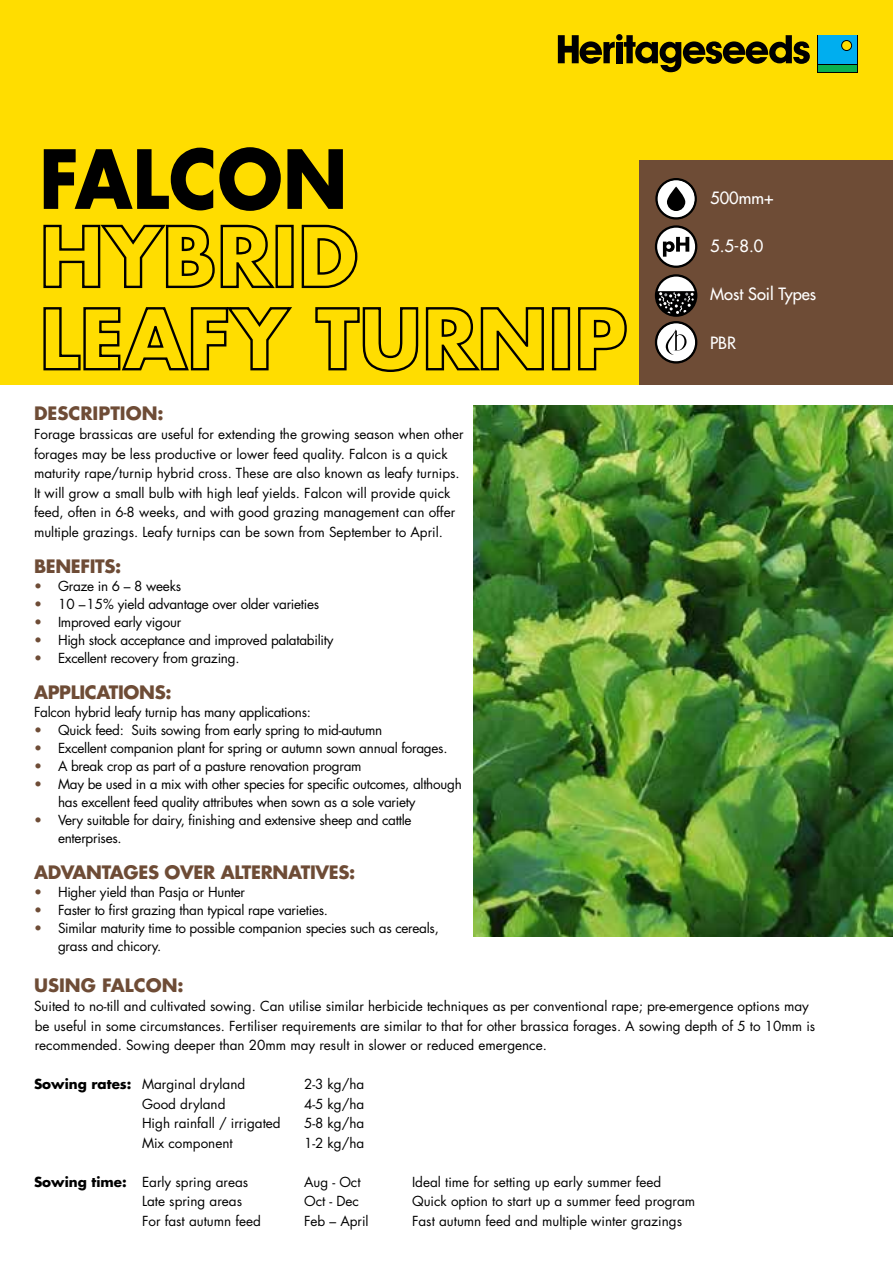
<style>
.page{position:relative;width:893px;height:1263px;background:#fff}
.page>*{position:absolute;margin:0;border:0;box-sizing:border-box;transform-origin:0 0}
.t1{font:700 79.2px "Futura Std";color:#000;scale:.93 1}
.t2{font:700 18px "Futura Std";letter-spacing:-.02em;color:#6e4c36}
.t3{font:700 18px "Futura Std";color:#6e4c36}
.t4{font:500 16.5px "Futura Std";color:#fff}
.t5{font:13.5px/19.5px "Futura Std";color:#000}
.t6{font:13.5px/18px "Futura Std";letter-spacing:-.02em;color:#000}
.s1{color:#6e4c36}
.s2{font-weight:700}
</style>
<div class="page">
<div style="left:0;top:0;width:893px;height:385px;background:#fd0"></div>
<div style="left:639px;top:161px;width:254px;height:224px;background:#6e4c36"></div>
<svg style="left:558px;top:35px;width:57px;height:29px"></svg>
<div style="left:616px;top:42px;width:6px;height:21px;background:#000"></div>
<svg style="left:624px;top:35px;width:186px;height:37px"></svg>
<div style="left:817px;top:35px;width:41px;height:37px;background:#000"></div>
<div style="left:818px;top:65px;width:39px;height:6px;background:#0bb14e"></div>
<div style="left:818px;top:36px;width:39px;height:28px;background:#00aeef"></div>
<svg style="left:841px;top:40px;width:11px;height:11px"></svg>
<div style="left:842px;top:41px;width:9px;height:9px;background:#fd0;border-radius:50%"></div>
<div style="left:616px;top:34px;width:6px;height:7px;background:#000;border-radius:50%"></div>
<svg style="left:656px;top:227px;width:40px;height:40px"></svg>
<div style="left:655px;top:225px;width:42px;height:43px;border:2px solid #000;border-radius:50%"></div>
<svg style="left:663px;top:237px;width:26px;height:20px"></svg>
<svg style="left:657px;top:179px;width:39px;height:39px"></svg>
<div style="left:655px;top:178px;width:42px;height:42px;border:2px solid #000;border-radius:50%"></div>
<svg style="left:667px;top:187px;width:18px;height:24px"></svg>
<div style="left:656px;top:275px;width:40px;height:41px;background:#fff;border-radius:50%"></div>
<div style="left:655px;top:274px;width:42px;height:43px;border:2px solid #000;border-radius:50%"></div>
<svg style="left:656px;top:291px;width:40px;height:25px"></svg>
<svg style="left:656px;top:322px;width:40px;height:40px"></svg>
<div style="left:655px;top:321px;width:42px;height:43px;border:2px solid #000;border-radius:50%"></div>
<svg style="left:666px;top:329px;width:20px;height:27px"></svg>
<svg style="left:43px;top:224px;width:234px;height:65px"></svg>
<div style="left:275px;top:225px;width:19px;height:63px;border:2px solid #000"></div>
<svg style="left:301px;top:224px;width:57px;height:65px"></svg>
<svg style="left:43px;top:307px;width:249px;height:64px"></svg>
<svg style="left:315px;top:307px;width:229px;height:65px"></svg>
<div style="left:552px;top:307px;width:18px;height:63px;border:2px solid #000"></div>
<svg style="left:578px;top:307px;width:49px;height:64px"></svg>
<img style="left:473px;top:405px;width:420px;height:531px">
<h1 class="t1" style="left:39px;top:126px;width:333px">FALCON</h1>
<h2 class="t3" style="left:34px;top:401px;width:131px">DESCRIPTION:</h2>
<p class="t5" style="left:34px;top:425px;width:431px">Forage brassicas are useful for extending the growing season when other forages may be less productive or lower feed quality. Falcon is a quick maturity rape/turnip hybrid cross. These are also known as leafy turnips.<br>It will grow a small bulb with high leaf yields. Falcon will provide quick feed, often in 6-8 weeks, and with good grazing management can offer multiple grazings. Leafy turnips can be sown from September to April.</p>
<h2 class="t2" style="left:34px;top:554px;width:89px">BENEFITS:</h2>
<p class="t6" style="left:34px;top:577px;width:149px"><span class="s1">•</span> Graze in 6 – 8 weeks</p>
<p class="t6" style="left:34px;top:595px;width:287px"><span class="s1">•</span> 10 –15% yield advantage over older varieties</p>
<p class="t6" style="left:34px;top:613px;width:149px"><span class="s1">•</span> Improved early vigour</p>
<p class="t6" style="left:34px;top:631px;width:301px"><span class="s1">•</span> High stock acceptance and improved palatability</p>
<p class="t6" style="left:34px;top:649px;width:207px"><span class="s1">•</span> Excellent recovery from grazing.</p>
<h2 class="t2" style="left:34px;top:680px;width:139px">APPLICATIONS:</h2>
<p class="t6" style="left:34px;top:703px;width:278px">Falcon hybrid leafy turnip has many applications:</p>
<p class="t6" style="left:34px;top:721px;width:350px"><span class="s1">•</span> Quick feed: Suits sowing from early spring to mid-autumn</p>
<p class="t6" style="left:34px;top:739px;width:415px"><span class="s1">•</span> Excellent companion plant for spring or autumn sown annual forages.</p>
<p class="t6" style="left:34px;top:757px;width:329px"><span class="s1">•</span> A break crop as part of a pasture renovation program</p>
<p class="t6" style="left:58px;top:775px;width:405px;text-indent:-24px"><span class="s1">•</span> May be used in a mix with other species for specific outcomes, although has excellent feed quality attributes when sown as a sole variety</p>
<p class="t6" style="left:58px;top:811px;width:355px;text-indent:-24px"><span class="s1">•</span> Very suitable for dairy, finishing and extensive sheep and cattle enterprises.</p>
<h2 class="t2" style="left:34px;top:860px;width:323px">ADVANTAGES OVER ALTERNATIVES:</h2>
<p class="t6" style="left:34px;top:883px;width:213px"><span class="s1">•</span> Higher yield than Pasja or Hunter</p>
<p class="t6" style="left:34px;top:901px;width:296px"><span class="s1">•</span> Faster to first grazing than typical rape varieties.</p>
<p class="t6" style="left:58px;top:919px;width:382px;text-indent:-24px"><span class="s1">•</span> Similar maturity time to possible companion species such as cereals, grass and chicory.</p>
<p class="t4" style="left:710px;top:187px;width:65px">500mm+</p>
<p class="t4" style="left:710px;top:236px;width:55px">5.5-8.0</p>
<p class="t4" style="left:710px;top:284px;width:108px">Most Soil Types</p>
<p class="t4" style="left:710px;top:332px;width:27px">PBR</p>
<h2 class="t3" style="left:34px;top:973px;width:151px">USING FALCON:</h2>
<p class="t5" style="left:34px;top:997px;width:783px">Suited to no-till and cultivated sowing. Can utilise similar herbicide techniques as per conventional rape; pre-emergence options may be useful in some circumstances. Fertiliser requirements are similar to that for other brassica forages. A sowing depth of 5 to 10mm is recommended. Sowing deeper than 20mm may result in slower or reduced emergence.</p>
<p class="t5" style="left:34px;top:1075px;width:213px"><span class="s2">SOWING RATES:</span> Marginal dryland</p>
<p class="t5" style="left:304px;top:1075px;width:62px">2-3 kg/ha</p>
<p class="t5" style="left:142px;top:1094px;width:85px">Good dryland</p>
<p class="t5" style="left:304px;top:1094px;width:62px">4-5 kg/ha</p>
<p class="t5" style="left:142px;top:1114px;width:140px">High rainfall / irrigated</p>
<p class="t5" style="left:304px;top:1114px;width:62px">5-8 kg/ha</p>
<p class="t5" style="left:142px;top:1133px;width:92px">Mix component</p>
<p class="t5" style="left:304px;top:1133px;width:62px">1-2 kg/ha</p>
<p class="t5" style="left:34px;top:1172px;width:216px"><span class="s2">SOWING TIME:</span> Early spring areas</p>
<p class="t5" style="left:304px;top:1172px;width:58px">Aug - Oct</p>
<p class="t5" style="left:412px;top:1172px;width:251px">Ideal time for setting up early summer feed</p>
<p class="t5" style="left:142px;top:1192px;width:102px">Late spring areas</p>
<p class="t5" style="left:304px;top:1192px;width:57px">Oct - Dec</p>
<p class="t5" style="left:412px;top:1192px;width:285px">Quick option to start up a summer feed program</p>
<p class="t5" style="left:142px;top:1211px;width:121px">For fast autumn feed</p>
<p class="t5" style="left:304px;top:1211px;width:66px">Feb – April</p>
<p class="t5" style="left:412px;top:1211px;width:272px">Fast autumn feed and multiple winter grazings</p>
</div>
